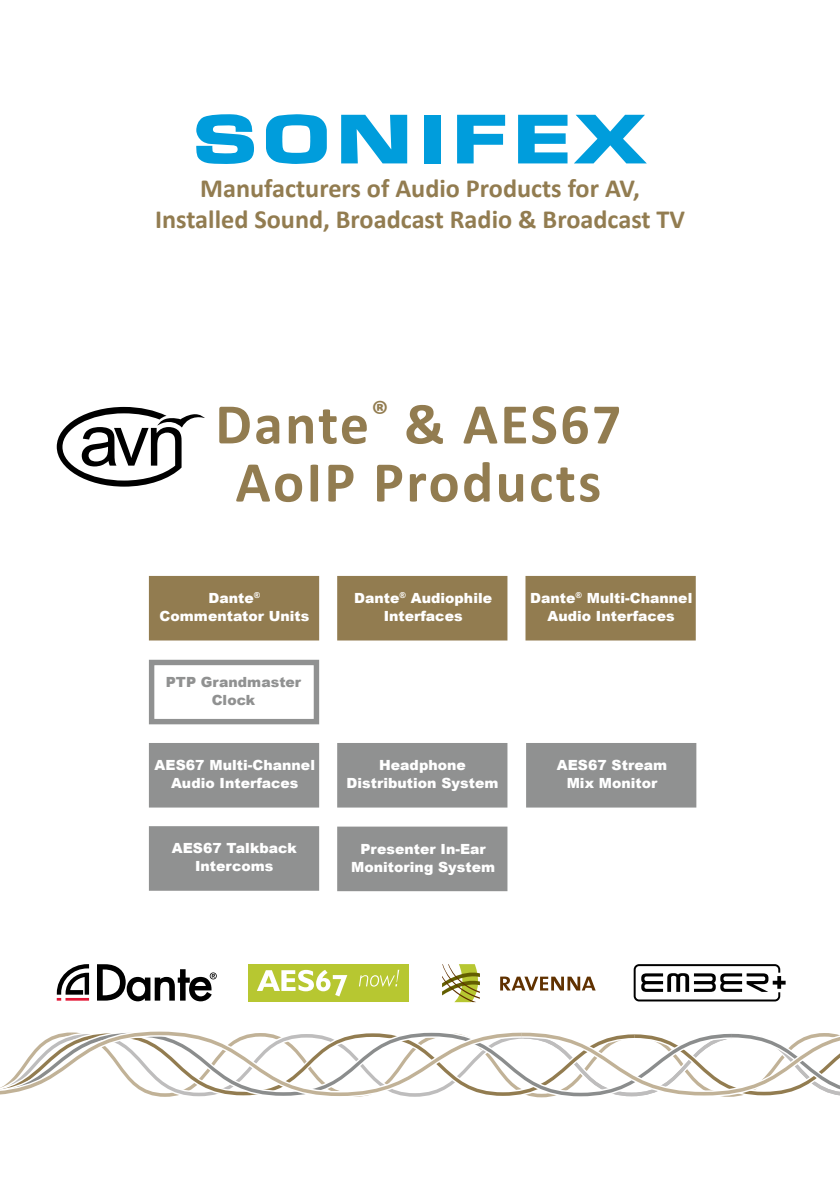
<style>
.page{position:relative;width:840px;height:1191px;background:#fff}
.page>*{position:absolute;margin:0;border:0;box-sizing:border-box;transform-origin:0 0}
.t1{font:700 58px/58px "Calibri";letter-spacing:.04em;color:#927c50;text-align:center}
.t2{font:700 26.2px/31.4px "Calibri";color:#927c50;text-align:center}
.t3{font:900 14px/18px "Arial";letter-spacing:.005em;color:#fff;text-align:center}
.t4{font:900 14px/18px "Arial";letter-spacing:.005em;color:#909191;text-align:center}
</style>
<div class="page">
<div style="left:149px;top:576px;width:170px;height:64px;background:#927c50"></div>
<div style="left:149px;top:743px;width:170px;height:64px;background:#909191"></div>
<div style="left:526px;top:743px;width:170px;height:64px;background:#909191"></div>
<div style="left:149px;top:660px;width:170px;height:64px;background:#fff;border:5px solid #909191"></div>
<div style="left:337px;top:743px;width:170px;height:64px;background:#909191"></div>
<div style="left:149px;top:826px;width:170px;height:64px;background:#909191"></div>
<div style="left:337px;top:826px;width:170px;height:65px;background:#909191"></div>
<svg style="left:1px;top:1031px;width:838px;height:67px"></svg>
<svg style="left:57px;top:407px;width:148px;height:79px"></svg>
<svg style="left:196px;top:114px;width:58px;height:50px"></svg>
<svg style="left:341px;top:115px;width:66px;height:48px"></svg>
<div style="left:424px;top:115px;width:16px;height:48px;background:#009ddc"></div>
<svg style="left:457px;top:115px;width:48px;height:48px"></svg>
<svg style="left:518px;top:115px;width:49px;height:48px"></svg>
<svg style="left:266px;top:114px;width:60px;height:50px"></svg>
<svg style="left:574px;top:115px;width:72px;height:48px"></svg>
<div style="left:248px;top:964px;width:160px;height:38px;background:#b7c731"></div>
<svg style="left:257px;top:969px;width:90px;height:27px"></svg>
<svg style="left:359px;top:969px;width:40px;height:17px"></svg>
<svg style="left:633px;top:964px;width:152px;height:37px"></svg>
<svg style="left:500px;top:976px;width:95px;height:14px"></svg>
<svg style="left:442px;top:964px;width:38px;height:38px"></svg>
<svg style="left:57px;top:964px;width:32px;height:36px"></svg>
<svg style="left:97px;top:964px;width:120px;height:37px"></svg>
<div style="left:337px;top:576px;width:170px;height:64px;background:#927c50"></div>
<div style="left:525px;top:576px;width:170px;height:64px;background:#927c50"></div>
<h2 class="t2" style="left:155px;top:172px;width:531px">Manufacturers of Audio Products for AV,<br>Installed Sound, Broadcast Radio &amp; Broadcast TV</h2>
<h1 class="t1" style="left:215px;top:394px;width:407px">Dante<sup>®</sup> &amp; AES67<br>AoIP Products</h1>
<p class="t3" style="left:159px;top:588px;width:151px">Dante<sup>®<br></sup>Commentator Units</p>
<p class="t4" style="left:166px;top:672px;width:137px">PTP Grandmaster<br>Clock</p>
<p class="t3" style="left:354px;top:588px;width:139px">Dante<sup>®</sup> Audiophile<br>Interfaces</p>
<p class="t3" style="left:530px;top:588px;width:164px">Dante<sup>®</sup> Multi-Channel<br>Audio Interfaces</p>
<p class="t3" style="left:154px;top:755px;width:162px">AES67 Multi-Channel<br>Audio Interfaces</p>
<p class="t3" style="left:556px;top:755px;width:112px">AES67 Stream<br>Mix Monitor</p>
<p class="t3" style="left:346px;top:755px;width:153px">Headphone<br>Distribution System</p>
<p class="t3" style="left:172px;top:839px;width:126px">AES67 Talkback<br>Intercoms</p>
<p class="t3" style="left:351px;top:839px;width:145px">Presenter In-Ear<br>Monitoring System</p>
</div>
